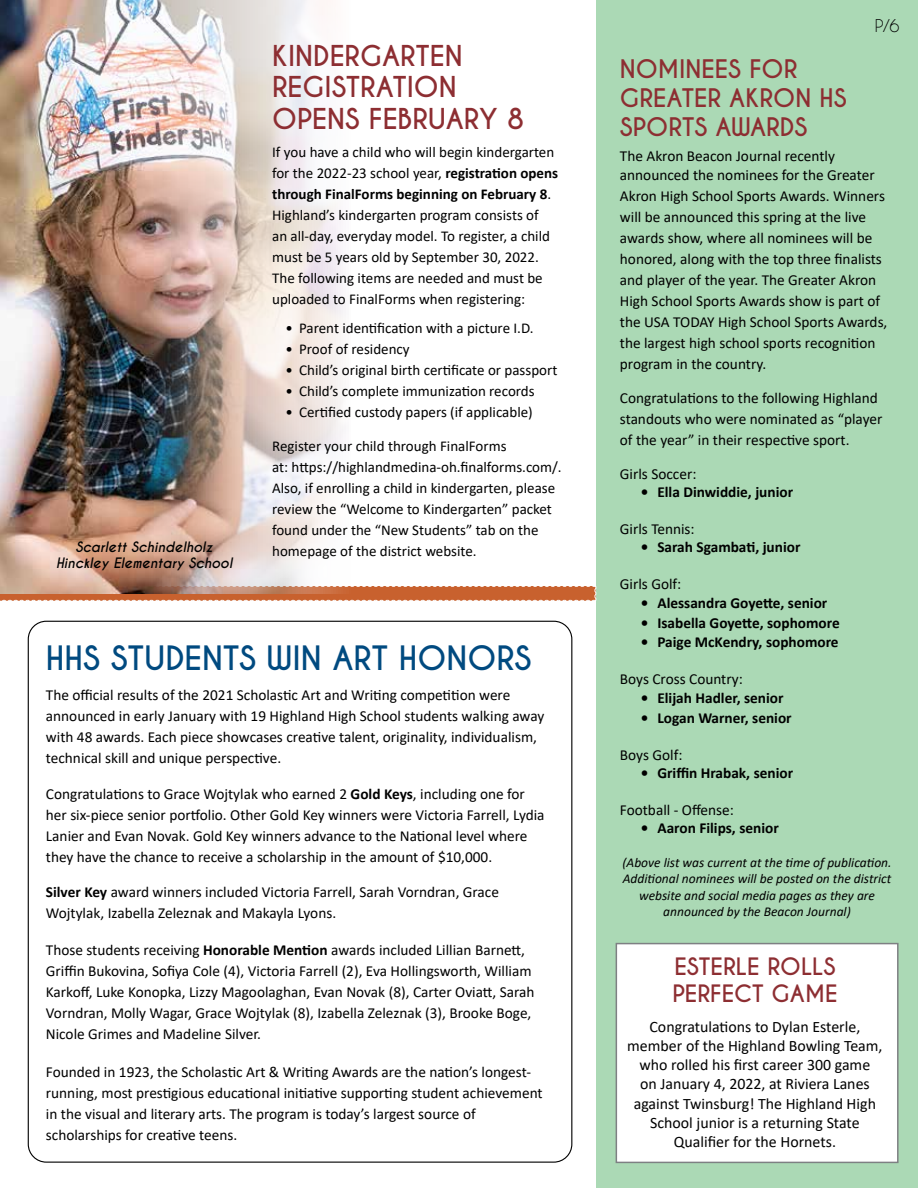
<style>
.page{position:relative;width:918px;height:1188px;background:#fff}
.page>*{position:absolute;margin:0;border:0;box-sizing:border-box;transform-origin:0 0}
.t1{font:700 31.5px "Caviar Dreams";color:#004a80}
.t2{font:700 27px/31.5px "Caviar Dreams";color:#8d2e32}
.t3{font:700 24px/28.8px "Caviar Dreams";color:#8d2e32}
.t4{font:700 22.5px/27px "Caviar Dreams";color:#8d2e32}
.t5{font:16.5px "Caviar Dreams";color:#000}
.t6{font:15.9px/19px "Calibri";color:#000;text-align:center}
.t7{font:15.3px/21px "Calibri";color:#000}
.t8{font:700 15.3px "Calibri";color:#000}
.t9{font:15px/21px "Calibri";color:#000}
.t10{font:italic 13.5px/16.2px "Calibri";color:#000;text-align:center}
.t11{font:italic 700 13.5px/16.2px "Caviar Dreams";color:#000;text-align:center}
.s1{font-weight:700}
</style>
<div class="page">
<div style="left:597px;top:0;width:321px;height:1188px;background:#abd9b5"></div>
<svg style="left:0;top:593px;width:597px;height:9px;background:#d1815a"></svg>
<img style="left:0;top:0;width:597px;height:593px">
<div style="left:616px;top:943px;width:283px;height:220px;background:#fff;border:2px solid #7e8083"></div>
<p class="t11" style="left:56px;top:539px;width:178px">Scarlett Schindelholz<br>Hinckley Elementary School</p>
<h2 class="t2" style="left:272px;top:40px;width:254px">KINDERGARTEN<br>REGISTRATION<br>OPENS FEBRUARY 8</h2>
<p class="t9" style="left:272px;top:141px;width:288px">If you have a child who will begin kindergarten for the 2022-23 school year, <span class="s1">registration opens through FinalForms beginning on February 8</span>.<br>Highland’s kindergarten program consists of<br>an all-day, everyday model. To register, a child must be 5 years old by September 30, 2022.<br>The following items are needed and must be uploaded to FinalForms when registering:</p>
<p class="t9" style="left:286px;top:317px;width:250px">• Parent identification with a picture I.D.</p>
<p class="t9" style="left:286px;top:338px;width:126px">• Proof of residency</p>
<p class="t9" style="left:286px;top:359px;width:273px">• Child’s original birth certificate or passport</p>
<p class="t9" style="left:286px;top:380px;width:251px">• Child’s complete immunization records</p>
<p class="t9" style="left:286px;top:401px;width:249px">• Certified custody papers (if applicable)</p>
<p class="t9" style="left:272px;top:435px;width:291px">Register your child through FinalForms<br>at: https://highlandmedina-oh.finalforms.com/.<br>Also, if enrolling a child in kindergarten, please review the “Welcome to Kindergarten” packet found under the “New Students” tab on the homepage of the district website.</p>
<h1 class="t1" style="left:46px;top:639px;width:487px">HHS STUDENTS WIN ART HONORS</h1>
<p class="t7" style="left:46px;top:684px;width:500px">The official results of the 2021 Scholastic Art and Writing competition were announced in early January with 19 Highland High School students walking away with 48 awards. Each piece showcases creative talent, originality, individualism, technical skill and unique perspective.</p>
<p class="t7" style="left:46px;top:783px;width:500px">Congratulations to Grace Wojtylak who earned 2 <span class="s1">Gold Keys</span>, including one for her six-piece senior portfolio. Other Gold Key winners were Victoria Farrell, Lydia Lanier and Evan Novak. Gold Key winners advance to the National level where they have the chance to receive a scholarship in the amount of $10,000.</p>
<p class="t7" style="left:46px;top:881px;width:455px"><span class="s1">Silver Key</span> award winners included Victoria Farrell, Sarah Vorndran, Grace<br>Wojtylak, Izabella Zeleznak and Makayla Lyons.</p>
<p class="t7" style="left:46px;top:939px;width:490px">Those students receiving <span class="s1">Honorable Mention</span> awards included Lillian Barnett, Griffin Bukovina, Sofiya Cole (4), Victoria Farrell (2), Eva Hollingsworth, William Karkoff, Luke Konopka, Lizzy Magoolaghan, Evan Novak (8), Carter Oviatt, Sarah Vorndran, Molly Wagar, Grace Wojtylak (8), Izabella Zeleznak (3), Brooke Boge, Nicole Grimes and Madeline Silver.</p>
<p class="t7" style="left:46px;top:1061px;width:498px">Founded in 1923, the Scholastic Art &amp; Writing Awards are the nation’s longest&shy;running, most prestigious educational initiative supporting student achievement in the visual and literary arts. The program is today’s largest source of scholarships for creative teens.</p>
<p class="t5" style="left:875px;top:16px;width:26px">P/6</p>
<h3 class="t3" style="left:620px;top:55px;width:228px">NOMINEES FOR<br>GREATER AKRON HS<br>SPORTS AWARDS</h3>
<p class="t7" style="left:620px;top:147px;width:256px;line-height:18.3px">The Akron Beacon Journal recently announced the nominees for the Greater</p>
<p class="t7" style="left:620px;top:185px;width:269px">Akron High School Sports Awards. Winners will be announced this spring at the live awards show, where all nominees will be honored, along with the top three finalists and player of the year. The Greater Akron High School Sports Awards show is part of the USA TODAY High School Sports Awards, the largest high school sports recognition program in the country.</p>
<p class="t7" style="left:620px;top:387px;width:264px">Congratulations to the following Highland standouts who were nominated as “player of the year” in their respective sport.</p>
<p class="t7" style="left:620px;top:463px;width:78px">Girls Soccer:</p>
<p class="t8" style="left:641px;top:481px;width:154px">• Ella Dinwiddie, junior</p>
<p class="t7" style="left:620px;top:518px;width:76px">Girls Tennis:</p>
<p class="t8" style="left:641px;top:536px;width:161px">• Sarah Sgambati, junior</p>
<p class="t7" style="left:620px;top:573px;width:63px">Girls Golf:</p>
<p class="t8" style="left:641px;top:592px;width:188px">• Alessandra Goyette, senior</p>
<p class="t8" style="left:641px;top:612px;width:200px">• Isabella Goyette, sophomore</p>
<p class="t8" style="left:641px;top:631px;width:199px">• Paige McKendry, sophomore</p>
<p class="t7" style="left:620px;top:668px;width:124px">Boys Cross Country:</p>
<p class="t8" style="left:641px;top:687px;width:144px">• Elijah Hadler, senior</p>
<p class="t8" style="left:641px;top:707px;width:152px">• Logan Warner, senior</p>
<p class="t7" style="left:620px;top:744px;width:64px">Boys Golf:</p>
<p class="t8" style="left:641px;top:762px;width:154px">• Griffin Hrabak, senior</p>
<p class="t7" style="left:620px;top:799px;width:116px">Football - Offense:</p>
<p class="t8" style="left:641px;top:817px;width:139px">• Aaron Filips, senior</p>
<p class="t10" style="left:622px;top:854px;width:271px">(Above list was current at the time of publication.<br>Additional nominees will be posted on the district website and social media pages as they are announced by the Beacon Journal)</p>
<h3 class="t4" style="left:672px;top:954px;width:167px">ESTERLE ROLLS<br>PERFECT GAME</h3>
<p class="t6" style="left:627px;top:1017px;width:257px">Congratulations to Dylan Esterle, member of the Highland Bowling Team, who rolled his first career 300 game<br>on January 4, 2022, at Riviera Lanes against Twinsburg! The Highland High School junior is a returning State Qualifier for the Hornets.</p>
</div>
